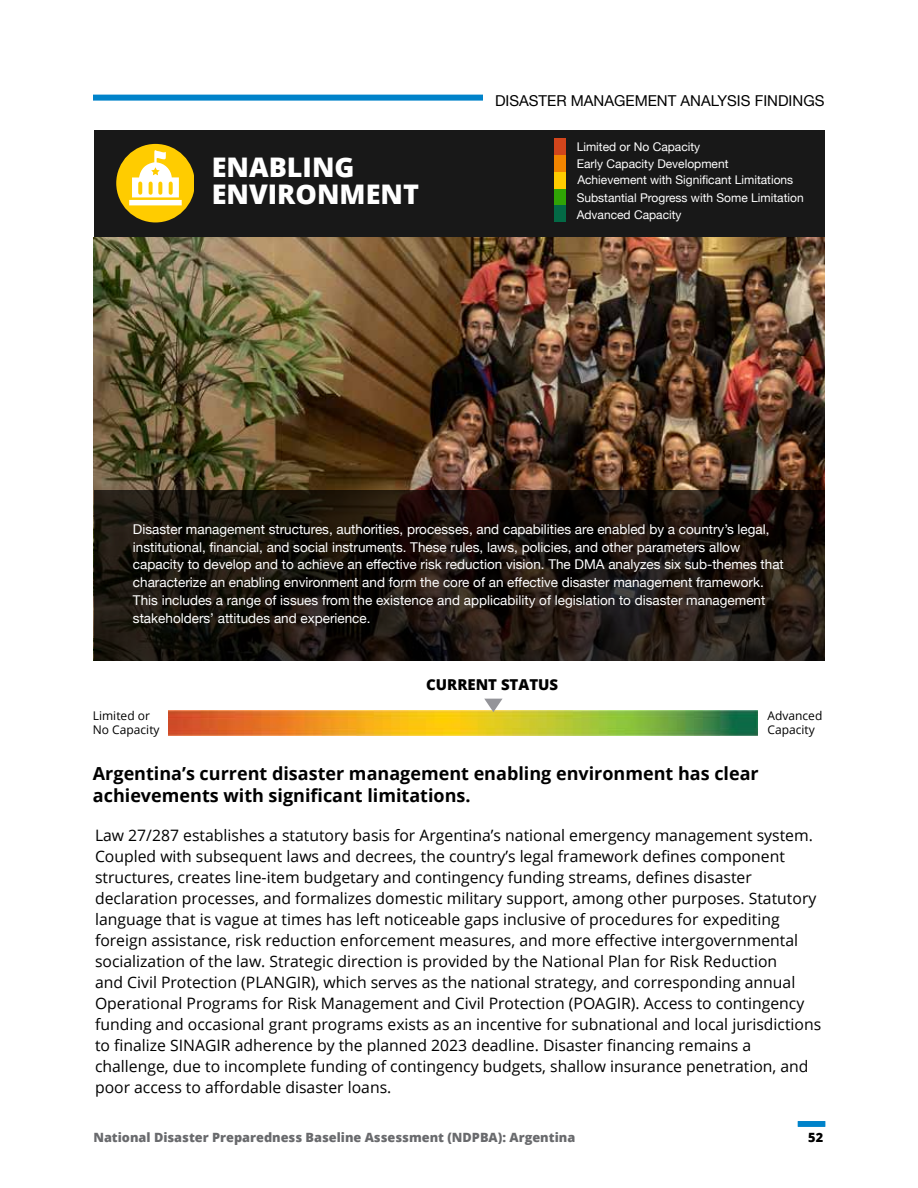
<style>
.page{position:relative;width:918px;height:1188px;background:#fff}
.page>*{position:absolute;margin:0;border:0;box-sizing:border-box;transform-origin:0 0}
.t1{font:800 27px/27px "Open Sans";color:#fff}
.t2{font:700 18px/21.6px "Open Sans";color:#000}
.t3{font:15.75px/21px "Open Sans";color:#000}
.t4{font:15px "Helvetica Neue";color:#000}
.t5{font:800 15px "Open Sans";color:#000}
.t6{font:13.5px/18px "Helvetica Neue";color:#fff}
.t7{font:800 12.75px "Open Sans";color:#696a6d}
.t8{font:800 12.75px "Open Sans";color:#000}
.t9{font:12px/16.8px "Helvetica Neue";color:#fff}
.t10{font:12px/14.4px "Open Sans";color:#000}
</style>
<div class="page">
<div style="left:798px;top:1121px;width:27px;height:6px;background:#0083ca"></div>
<img style="left:93px;top:237px;width:732px;height:424px">
<div style="left:93px;top:95px;width:390px;height:6px;background:#0083ca"></div>
<img style="left:169px;top:711px;width:589px;height:24px">
<svg style="left:484px;top:699px;width:19px;height:13px"></svg>
<svg style="left:94px;top:490px;width:731px;height:171px;background:#1b140e"></svg>
<div style="left:94px;top:130px;width:731px;height:107px;background:#181818"></div>
<div style="left:554px;top:155px;width:12px;height:17px;background:#f28500"></div>
<div style="left:554px;top:172px;width:12px;height:17px;background:#fc0"></div>
<div style="left:554px;top:189px;width:12px;height:16px;background:#30a305"></div>
<div style="left:554px;top:205px;width:12px;height:17px;background:#036945"></div>
<div style="left:554px;top:139px;width:12px;height:16px;background:#d1451c"></div>
<svg style="left:116px;top:144px;width:78px;height:78px"></svg>
<h1 class="t1" style="left:212px;top:152px;width:209px">ENABLING<br>ENVIRONMENT</h1>
<p class="t4" style="left:495px;top:90px;width:331px">DISASTER MANAGEMENT ANALYSIS FINDINGS</p>
<p class="t9" style="left:577px;top:139px;width:218px">Limited or No Capacity<br>Early Capacity Development<br>Achievement with Significant Limitations</p>
<p class="t9" style="left:577px;top:190px;width:228px">Substantial Progress with Some Limitation<br>Advanced Capacity</p>
<p class="t6" style="left:133px;top:520px;width:652px">Disaster management structures, authorities, processes, and capabilities are enabled by a country’s legal, institutional, financial, and social instruments. These rules, laws, policies, and other parameters allow capacity to develop and to achieve an effective risk reduction vision. The DMA analyzes six sub-themes that characterize an enabling environment and form the core of an effective disaster management framework.<br>This includes a range of issues from the existence and applicability of legislation to disaster management stakeholders’ attitudes and experience.</p>
<p class="t10" style="left:93px;top:708px;width:68px">Limited or<br>No Capacity</p>
<p class="t5" style="left:426px;top:673px;width:134px">CURRENT STATUS</p>
<p class="t10" style="left:768px;top:708px;width:56px">Advanced<br>Capacity</p>
<p class="t2" style="left:93px;top:762px;width:667px">Argentina’s current disaster management enabling environment has clear achievements with significant limitations.</p>
<p class="t3" style="left:95px;top:825px;width:728px">Law 27/287 establishes a statutory basis for Argentina’s national emergency management system.<br>Coupled with subsequent laws and decrees, the country’s legal framework defines component structures, creates line-item budgetary and contingency funding streams, defines disaster declaration processes, and formalizes domestic military support, among other purposes. Statutory language that is vague at times has left noticeable gaps inclusive of procedures for expediting foreign assistance, risk reduction enforcement measures, and more effective intergovernmental socialization of the law. Strategic direction is provided by the National Plan for Risk Reduction<br>and Civil Protection (PLANGIR), which serves as the national strategy, and corresponding annual Operational Programs for Risk Management and Civil Protection (POAGIR). Access to contingency funding and occasional grant programs exists as an incentive for subnational and local jurisdictions to finalize SINAGIR adherence by the planned 2023 deadline. Disaster financing remains a challenge, due to incomplete funding of contingency budgets, shallow insurance penetration, and poor access to affordable disaster loans.</p>
<p class="t7" style="left:93px;top:1127px;width:483px">National Disaster Preparedness Baseline Assessment (NDPBA): Argentina</p>
<p class="t8" style="left:808px;top:1128px;width:16px">52</p>
</div>
